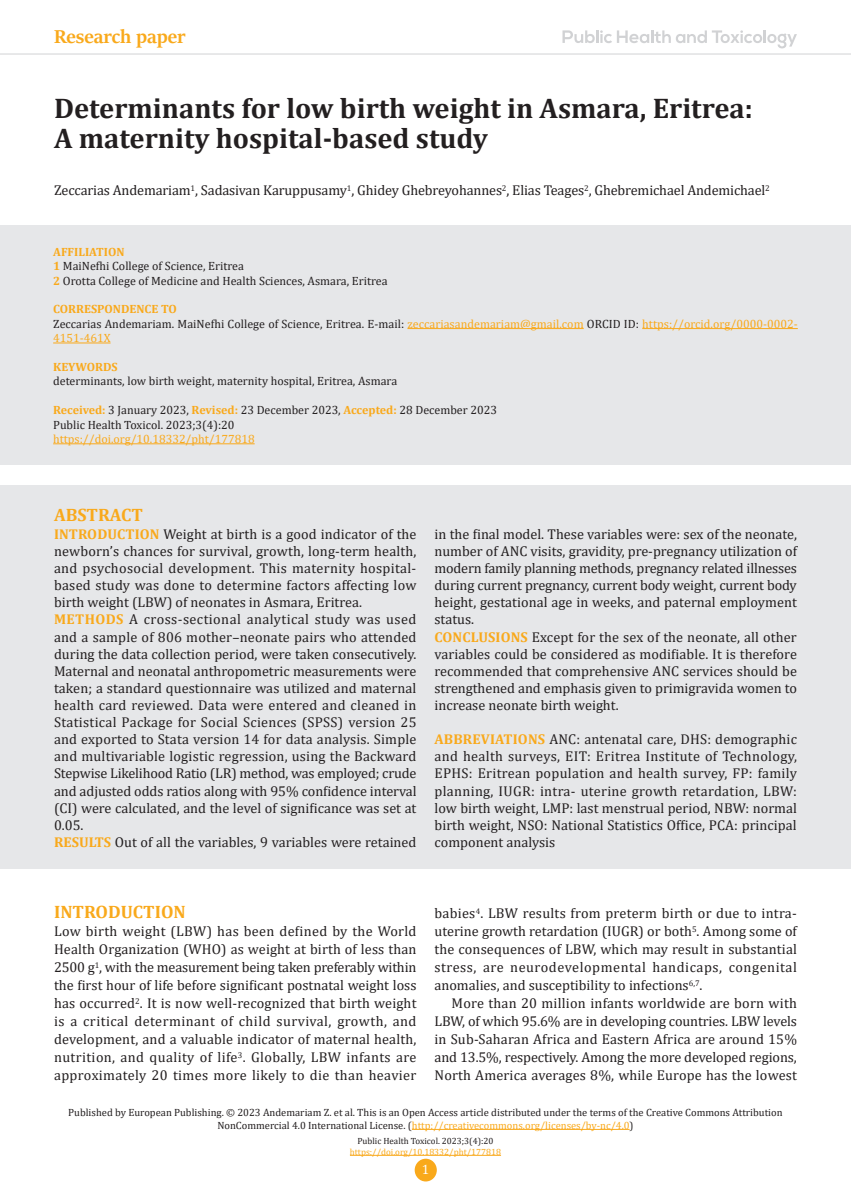
<style>
.page{position:relative;width:851px;height:1191px;background:#fff}
.page>*{position:absolute;margin:0;border:0;box-sizing:border-box;transform-origin:0 0}
.t1{font:700 28.5px/30px "Cambria";color:#231f20}
.t2{font:700 21px "Sitka Banner";color:#f9a91b}
.t3{font:700 18px "Cambria";color:#f9a91b}
.t4{font:14.25px/17.1px "Cambria";color:#231f20;text-align:justify}
.t5{font:13.5px "Cambria";color:#fff}
.t6{font:12px/14.4px "Cambria";color:#231f20}
.t7{font:12px "Cambria";color:#f9a91b}
.t8{font:700 12px "Cambria";color:#f9a91b}
.t9{font:10.5px/12.6px "Cambria";color:#231f20;text-align:center}
.t10{font:9px "Cambria";color:#f9a91b}
.t11{font:9px "Cambria";color:#231f20}
.s1{font-weight:700;color:#f9a91b}
.s2{color:#f9a91b}
</style>
<div class="page">
<div style="left:414px;top:1158px;width:23px;height:23px;background:#f9a91b;border-radius:50%"></div>
<hr style="left:350px;top:1155px;width:151px;height:1px;background:#f9a91b">
<hr style="left:0;top:54px;width:850px;height:1px;background:#d1d2d4">
<svg style="left:562px;top:30px;width:234px;height:18px"></svg>
<div style="left:0;top:225px;width:850px;height:239px;background:#e6e7e9"></div>
<hr style="left:407px;top:328px;width:176px;height:1px;background:#f9a91b">
<hr style="left:642px;top:328px;width:155px;height:1px;background:#f9a91b">
<hr style="left:53px;top:343px;width:58px;height:1px;background:#f9a91b">
<hr style="left:53px;top:443px;width:201px;height:1px;background:#f9a91b">
<hr style="left:412px;top:1129px;width:217px;height:1px;background:#f9a91b">
<div style="left:0;top:486px;width:850px;height:383px;background:#e6e7e9"></div>
<h2 class="t2" style="left:54px;top:22px;width:133px">Research paper</h2>
<h1 class="t1" style="left:54px;top:93px;width:700px">Determinants for low birth weight in Asmara, Eritrea:<br>A maternity hospital-based study</h1>
<p class="t4" style="left:54px;top:182px;width:717px">Zeccarias Andemariam<sup>1</sup>, Sadasivan Karuppusamy<sup>1</sup>, Ghidey Ghebreyohannes<sup>2</sup>, Elias Teages<sup>2</sup>, Ghebremichael Andemichael<sup>2</sup></p>
<p class="t6" style="left:53px;top:244px;width:336px"><span class="s1">AFFILIATION<br>1</span> MaiNefhi College of Science, Eritrea<br><span class="s1">2</span> Orotta College of Medicine and Health Sciences, Asmara, Eritrea</p>
<p class="t6" style="left:53px;top:302px;width:746px"><span class="s1">CORRESPONDENCE TO<br></span>Zeccarias Andemariam. MaiNefhi College of Science, Eritrea. E-mail: <span class="s2">zeccariasandemariam@gmail.com</span> ORCID ID: <span class="s2">https://orcid.org/0000-0002-<br>4151-461X</span></p>
<p class="t8" style="left:53px;top:358px;width:66px">KEYWORDS</p>
<p class="t6" style="left:53px;top:374px;width:345px">determinants, low birth weight, maternity hospital, Eritrea, Asmara</p>
<p class="t6" style="left:53px;top:403px;width:445px"><span class="s1">Received:</span> 3 January 2023, <span class="s1">Revised:</span> 23 December 2023, <span class="s1">Accepted:</span> 28 December 2023<br>Public Health Toxicol. 2023;3(4):20</p>
<p class="t7" style="left:53px;top:432px;width:203px">https://doi.org/10.18332/pht/177818</p>
<p class="t3" style="left:54px;top:502px;width:91px">ABSTRACT</p>
<p class="t4" style="left:54px;top:525px;width:364px;text-align:left"><span class="s1">INTRODUCTION</span> Weight at birth is a good indicator of the newborn’s chances for survival, growth, long-term health, and psychosocial development. This maternity hospital&shy;based study was done to determine factors affecting low birth weight (LBW) of neonates in Asmara, Eritrea.<br><span class="s1">METHODS</span> A cross-sectional analytical study was used and a sample of 806 mother–neonate pairs who attended during the data collection period, were taken consecutively.<br>Maternal and neonatal anthropometric measurements were taken; a standard questionnaire was utilized and maternal health card reviewed. Data were entered and cleaned in Statistical Package for Social Sciences (SPSS) version 25 and exported to Stata version 14 for data analysis. Simple and multivariable logistic regression, using the Backward Stepwise Likelihood Ratio (LR) method, was employed; crude and adjusted odds ratios along with 95% confidence interval (CI) were calculated, and the level of significance was set at 0.05.<br><span class="s1">RESULTS</span> Out of all the variables, 9 variables were retained</p>
<p class="t4" style="left:434px;top:525px;width:364px;text-align:left">in the final model. These variables were: sex of the neonate, number of ANC visits, gravidity, pre-pregnancy utilization of modern family planning methods, pregnancy related illnesses during current pregnancy, current body weight, current body height, gestational age in weeks, and paternal employment status.<br><span class="s1">CONCLUSIONS</span> Except for the sex of the neonate, all other variables could be considered as modifiable. It is therefore recommended that comprehensive ANC services should be strengthened and emphasis given to primigravida women to increase neonate birth weight.</p>
<p class="t4" style="left:434px;top:730px;width:364px"><span class="s1">ABBREVIATIONS</span> ANC: antenatal care, DHS: demographic and health surveys, EIT: Eritrea Institute of Technology, EPHS: Eritrean population and health survey, FP: family planning, IUGR: intra- uterine growth retardation, LBW: low birth weight, LMP: last menstrual period, NBW: normal birth weight, NSO: National Statistics Office, PCA: principal component analysis</p>
<p class="t3" style="left:54px;top:899px;width:133px">INTRODUCTION</p>
<p class="t4" style="left:54px;top:922px;width:364px;line-height:18px">Low birth weight (LBW) has been defined by the World Health Organization (WHO) as weight at birth of less than 2500 g<sup>1</sup>, with the measurement being taken preferably within the first hour of life before significant postnatal weight loss has occurred<sup>2</sup>. It is now well-recognized that birth weight is a critical determinant of child survival, growth, and development, and a valuable indicator of maternal health, nutrition, and quality of life<sup>3</sup>. Globally, LBW infants are approximately 20 times more likely to die than heavier</p>
<p class="t4" style="left:434px;top:904px;width:364px;line-height:18px">babies<sup>4</sup>. LBW results from preterm birth or due to intra&shy;uterine growth retardation (IUGR) or both<sup>5</sup>. Among some of the consequences of LBW, which may result in substantial stress, are neurodevelopmental handicaps, congenital anomalies, and susceptibility to infections<sup>6,7</sup>.</p>
<p class="t4" style="left:434px;top:994px;width:364px;line-height:18px;text-indent:17px">More than 20 million infants worldwide are born with LBW, of which 95.6% are in developing countries. LBW levels in Sub-Saharan Africa and Eastern Africa are around 15% and 13.5%, respectively. Among the more developed regions, North America averages 8%, while Europe has the lowest</p>
<p class="t9" style="left:68px;top:1106px;width:715px">Published by European Publishing. © 2023 Andemariam Z. et al. This is an Open Access article distributed under the terms of the Creative Commons Attribution<br>NonCommercial 4.0 International License. (<span class="s2">http://creativecommons.org/licenses/by-nc/4.0</span>)</p>
<p class="t11" style="left:357px;top:1135px;width:137px">Public Health Toxicol. 2023;3(4):20</p>
<p class="t10" style="left:350px;top:1146px;width:153px">https://doi.org/10.18332/pht/177818</p>
<p class="t5" style="left:421px;top:1161px;width:9px">1</p>
</div>
